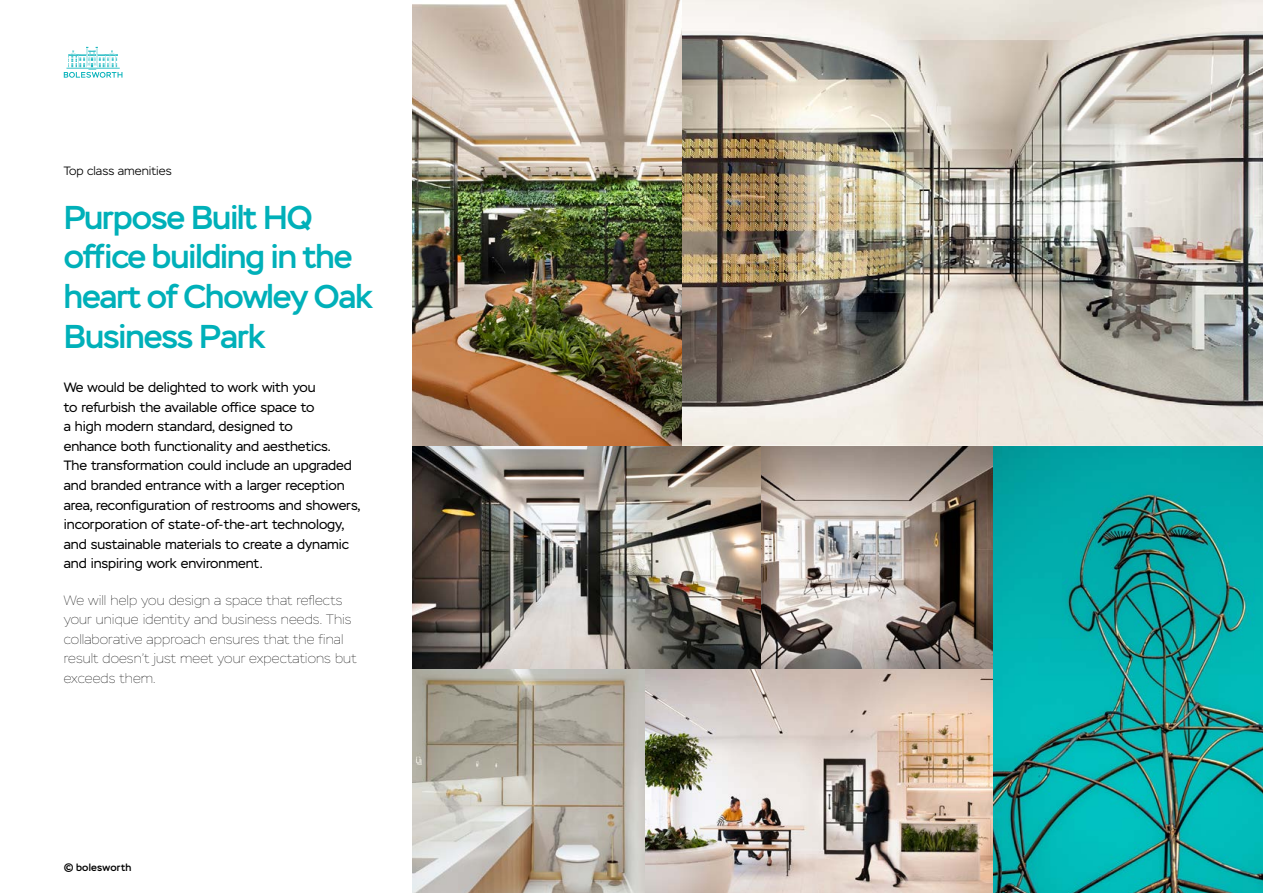
<style>
.page{position:relative;width:1263px;height:893px;background:#fff}
.page>*{position:absolute;margin:0;border:0;box-sizing:border-box;transform-origin:0 0}
.t1{font:500 33px/39.6px "Stem";letter-spacing:-.03em;color:#00b0b9}
.t2{font:13.5px/19.5px "Stem";letter-spacing:-.005em;color:#000}
.t3{font:100 13.5px/19.6px "Stem";letter-spacing:.01em;color:#000}
.t4{font:300 12px "Stem";color:#000}
.t5{font:500 10.2px "Stem";letter-spacing:.025em;color:#000}
</style>
<div class="page">
<img style="left:412px;top:0;width:271px;height:446px">
<img style="left:683px;top:0;width:580px;height:446px">
<img style="left:992px;top:446px;width:271px;height:447px">
<svg style="left:760px;top:446px;width:232px;height:224px;background:#9e938b"></svg>
<img style="left:412px;top:446px;width:348px;height:224px">
<img style="left:644px;top:670px;width:348px;height:223px">
<svg style="left:412px;top:670px;width:232px;height:223px;background:#b8b2a6"></svg>
<svg style="left:64px;top:47px;width:58px;height:31px"></svg>
<p class="t4" style="left:64px;top:164px;width:109px">Top class amenities</p>
<h1 class="t1" style="left:64px;top:198px;width:311px">Purpose Built HQ office building in the heart of Chowley Oak<br>Business Park</h1>
<p class="t2" style="left:64px;top:378px;width:298px">We would be delighted to work with you<br>to refurbish the available office space to<br>a high modern standard, designed to<br>enhance both functionality and aesthetics.<br>The transformation could include an upgraded and branded entrance with a larger reception area, reconfiguration of restrooms and showers, incorporation of state-of-the-art technology, and sustainable materials to create a dynamic and inspiring work environment.</p>
<p class="t3" style="left:64px;top:590px;width:294px">We will help you design a space that reflects your unique identity and business needs. This collaborative approach ensures that the final result doesn’t just meet your expectations but exceeds them.</p>
<p class="t5" style="left:64px;top:861px;width:69px">© bolesworth</p>
</div>
